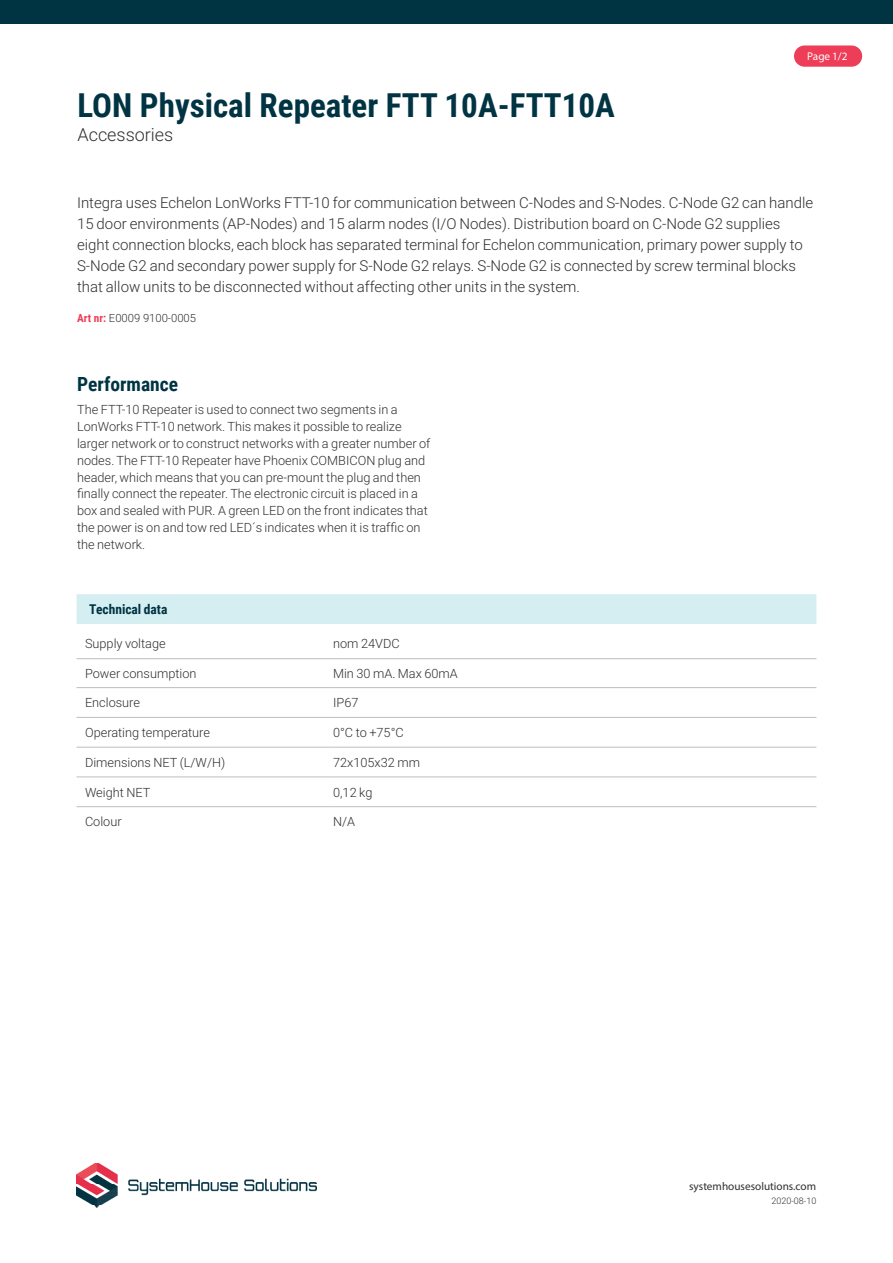
<style>
.page{position:relative;width:893px;height:1263px;background:#fff}
.page>*{position:absolute;margin:0;border:0;box-sizing:border-box;transform-origin:0 0}
.t1{font:700 33px "Roboto Condensed";color:#003443}
.SHS_-_Mellanrubrik{font:700 19.5px "Roboto Condensed";color:#003443}
.t2{font:300 18px "Roboto";color:#312f30}
.SHS_-_Ingress{font:300 15px/21px "Roboto";color:#312f30}
.SHS_-_Brödtext{font:700 13.5px "Roboto Condensed";color:#003443}
.SHS_-_Brödtext-2{font:300 12.75px/16.8px "Roboto";color:#312f30}
.t3{font:11.25px "Myriad Pro";color:#312f30}
.t4{font:300 11.25px "Roboto";color:#312f30}
.SHS_-_Brödtext-3{font:11.25px "Myriad Pro";color:#fff}
.SHS_-_Punktlista{font:300 9px "Roboto";color:#312f30}
.s1{font-family:"Roboto Condensed";font-weight:700;color:#ee3d56}
</style>
<div class="page">
<div style="left:0;top:0;width:893px;height:24px;background:#003443"></div>
<img style="left:77px;top:1163px;width:240px;height:44px">
<div style="left:794px;top:45px;width:68px;height:22px;background:#ee3d56;border-radius:11px"></div>
<div style="left:77px;top:594px;width:739px;height:30px;background:#d5eef1"></div>
<hr style="left:77px;top:806px;width:252px;height:1px;background:#bcbdc0">
<hr style="left:329px;top:806px;width:487px;height:1px;background:#bcbdc0">
<hr style="left:77px;top:658px;width:252px;height:1px;background:#bcbdc0">
<hr style="left:329px;top:658px;width:487px;height:1px;background:#bcbdc0">
<hr style="left:77px;top:687px;width:252px;height:1px;background:#bcbdc0">
<hr style="left:329px;top:687px;width:487px;height:1px;background:#bcbdc0">
<hr style="left:77px;top:717px;width:252px;height:1px;background:#bcbdc0">
<hr style="left:329px;top:717px;width:487px;height:1px;background:#bcbdc0">
<hr style="left:77px;top:747px;width:252px;height:1px;background:#bcbdc0">
<hr style="left:329px;top:747px;width:487px;height:1px;background:#bcbdc0">
<hr style="left:77px;top:776px;width:252px;height:1px;background:#bcbdc0">
<hr style="left:329px;top:776px;width:487px;height:1px;background:#bcbdc0">
<p class="t1" style="left:77px;top:83px;width:539px">LON Physical Repeater FTT 10A-FTT10A</p>
<p class="t2" style="left:77px;top:122px;width:97px">Accessories</p>
<p class="SHS_-_Brödtext-3" style="left:807px;top:50px;width:42px">Page 1/2</p>
<p class="SHS_-_Ingress" style="left:77px;top:192px;width:738px">Integra uses Echelon LonWorks FTT-10 for communication between C-Nodes and S-Nodes. C-Node G2 can handle 15 door environments (AP-Nodes) and 15 alarm nodes (I/O Nodes). Distribution board on C-Node G2 supplies eight connection blocks, each block has separated terminal for Echelon communication, primary power supply to S-Node G2 and secondary power supply for S-Node G2 relays. S-Node G2 is connected by screw terminal blocks that allow units to be disconnected without affecting other units in the system.</p>
<p class="t4" style="left:77px;top:311px;width:121px"><span class="s1">Art nr:</span> E0009 9100-0005</p>
<p class="SHS_-_Mellanrubrik" style="left:77px;top:371px;width:103px">Performance</p>
<p class="SHS_-_Brödtext-2" style="left:77px;top:401px;width:355px">The FTT-10 Repeater is used to connect two segments in a LonWorks FTT-10 network. This makes it possible to realize larger network or to construct networks with a greater number of nodes. The FTT-10 Repeater have Phoenix COMBICON plug and header, which means that you can pre-mount the plug and then finally connect the repeater. The electronic circuit is placed in a box and sealed with PUR. A green LED on the front indicates that the power is on and tow red LED´s indicates when it is traffic on the network.</p>
<p class="SHS_-_Brödtext" style="left:89px;top:600px;width:80px">Technical data</p>
<p class="SHS_-_Brödtext-2" style="left:85px;top:635px;width:82px">Supply voltage</p>
<p class="SHS_-_Brödtext-2" style="left:333px;top:635px;width:68px">nom 24VDC</p>
<p class="SHS_-_Brödtext-2" style="left:85px;top:664px;width:113px">Power consumption</p>
<p class="SHS_-_Brödtext-2" style="left:333px;top:664px;width:126px">Min 30 mA. Max 60mA</p>
<p class="SHS_-_Brödtext-2" style="left:85px;top:694px;width:57px">Enclosure</p>
<p class="SHS_-_Brödtext-2" style="left:333px;top:694px;width:27px">IP67</p>
<p class="SHS_-_Brödtext-2" style="left:85px;top:724px;width:127px">Operating temperature</p>
<p class="SHS_-_Brödtext-2" style="left:333px;top:724px;width:72px">0°C to +75°C</p>
<p class="SHS_-_Brödtext-2" style="left:85px;top:753px;width:142px">Dimensions NET (L/W/H)</p>
<p class="SHS_-_Brödtext-2" style="left:333px;top:753px;width:88px">72x105x32 mm</p>
<p class="SHS_-_Brödtext-2" style="left:85px;top:783px;width:67px">Weight NET</p>
<p class="SHS_-_Brödtext-2" style="left:333px;top:783px;width:41px">0,12 kg</p>
<p class="SHS_-_Brödtext-2" style="left:85px;top:813px;width:38px">Colour</p>
<p class="SHS_-_Brödtext-2" style="left:333px;top:813px;width:24px">N/A</p>
<p class="t3" style="left:689px;top:1179px;width:128px">systemhousesolutions.com</p>
<p class="SHS_-_Punktlista" style="left:771px;top:1194px;width:47px">2020-08-10</p>
</div>
